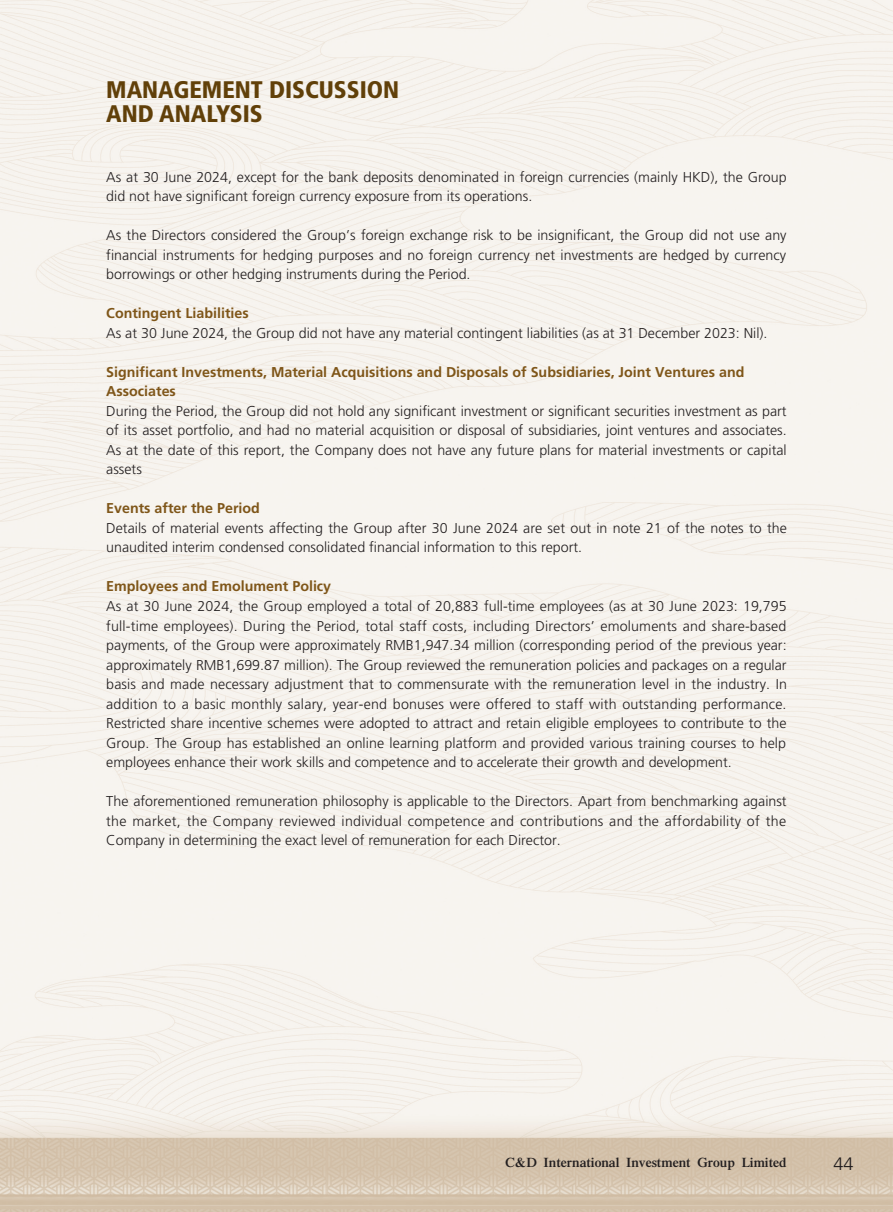
<style>
.page{position:relative;width:893px;height:1212px;background:#fff}
.page>*{position:absolute;margin:0;border:0;box-sizing:border-box;transform-origin:0 0}
.t1{font:900 condensed 24px/24px "Frutiger LT Std";color:#614009}
.t2{font:300 18px "Frutiger LT Std";color:#231f20}
._00_txt{font:300 14.25px/19.5px "Frutiger LT Std";color:#231f20;text-align:justify}
._02_H2{font:700 14.25px/19.5px "Frutiger LT Std";color:#7f5619}
.t3{font:600 13.5px "Times LT Std";color:#231f20}
</style>
<div class="page">
<img style="left:0;top:0;width:893px;height:1212px">
<h1 class="t1" style="left:106px;top:77px;width:294px">MANAGEMENT DISCUSSION<br>AND ANALYSIS</h1>
<p class="_00_txt" style="left:106px;top:167px;width:682px">As at 30 June 2024, except for the bank deposits denominated in foreign currencies (mainly HKD ,) the Group did not have significant foreign currency exposure from its operations.</p>
<p class="_00_txt" style="left:106px;top:226px;width:682px">As the Directors considered the Group s’ foreign exchange risk to be insignificant, the Group did not use any financial instruments for hedging purposes and no foreign currency net investments are hedged by currency borrowings or other hedging instruments during the Period.</p>
<p class="_02_H2" style="left:106px;top:304px;width:144px">Contingent Liabilities</p>
<p class="_00_txt" style="left:106px;top:323px;width:663px">As at 30 June 2024, the Group did not have any material contingent liabilities (as at 31 December 2023: Nil .(</p>
<p class="_02_H2" style="left:106px;top:362px;width:640px">Significant Investments, Material Acquisitions and Disposals of Subsidiaries, Joint Ventures and<br>Associates</p>
<p class="_00_txt" style="left:106px;top:401px;width:682px">During the Period, the Group did not hold any significant investment or significant securities investment as part of its asset portfolio, and had no material acquisition or disposal of subsidiaries, joint ventures and associates.<br>As at the date of this report, the Company does not have any future plans for material investments or capital assets</p>
<p class="_02_H2" style="left:106px;top:499px;width:155px">Events after the Period</p>
<p class="_00_txt" style="left:106px;top:518px;width:682px">Details of material events affecting the Group after 30 June 2024 are set out in note 21 of the notes to the unaudited interim condensed consolidated financial information to this report.</p>
<p class="_02_H2" style="left:106px;top:577px;width:226px">Employees and Emolument Policy</p>
<p class="_00_txt" style="left:106px;top:596px;width:682px">As at 30 June 2024, the Group employed a total of 20,883 full-time employees (as at 30 June 2023: 19,795 full-time employees .) During the Period, total staff costs, including Directors’ emoluments and share-based payments, of the Group were approximately RMB1,947.34 million (corresponding period of the previous year: approximately RMB1,699.87 million .) The Group reviewed the remuneration policies and packages on a regular basis and made necessary adjustment that to commensurate with the remuneration level in the industry. In addition to a basic monthly salary, year-end bonuses were offered to staff with outstanding performance.<br>Restricted share incentive schemes were adopted to attract and retain eligible employees to contribute to the Group. The Group has established an online learning platform and provided various training courses to help employees enhance their work skills and competence and to accelerate their growth and development.</p>
<p class="_00_txt" style="left:106px;top:791px;width:682px">The aforementioned remuneration philosophy is applicable to the Directors. Apart from benchmarking against the market, the Company reviewed individual competence and contributions and the affordability of the Company in determining the exact level of remuneration for each Director.</p>
<p class="t3" style="left:544px;top:1154px;width:77px">International</p>
<p class="t3" style="left:742px;top:1154px;width:46px">Limited</p>
<p class="t3" style="left:505px;top:1154px;width:33px">C&amp;D</p>
<p class="t3" style="left:697px;top:1154px;width:39px">Group</p>
<p class="t3" style="left:626px;top:1154px;width:66px">Investment</p>
<p class="t2" style="left:833px;top:1153px;width:22px">44</p>
</div>
